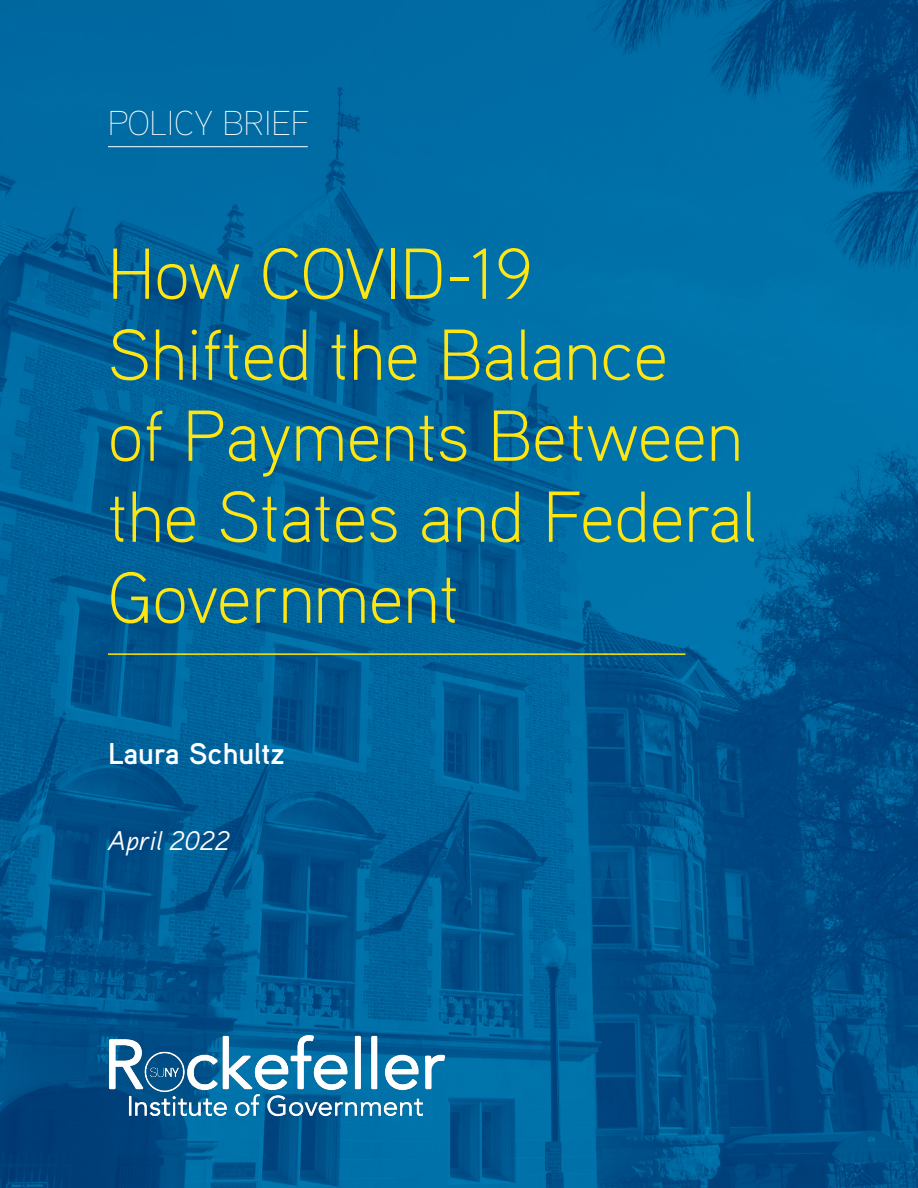
<style>
.page{position:relative;width:918px;height:1188px;background:#fff}
.page>*{position:absolute;margin:0;border:0;box-sizing:border-box;transform-origin:0 0}
.t1{font:300 72px/81px "Aaux Pro OT";color:#ffe512}
.t2{font:100 34.5px "Aaux Pro OT";color:#fff}
.t3{font:700 30px "Aaux Pro OT";color:#fff}
.t4{font:italic 27px "Aaux Pro OT";color:#fff}
</style>
<div class="page">
<img style="left:0;top:0;width:918px;height:1188px">
<img style="left:109px;top:1034px;width:336px;height:85px">
<hr style="left:108px;top:146px;width:200px;height:1px;background:#fff">
<hr style="left:108px;top:653px;width:577px;height:2px;background:#ffe600">
<p class="t2" style="left:108px;top:101px;width:203px">POLICY BRIEF</p>
<p class="t1" style="left:108px;top:231px;width:650px">How COVID-19<br>Shifted the Balance<br>of Payments Between the States and Federal<br>Government</p>
<p class="t3" style="left:108px;top:734px;width:178px">Laura Schultz</p>
<p class="t4" style="left:108px;top:823px;width:124px">April 2022</p>
</div>
